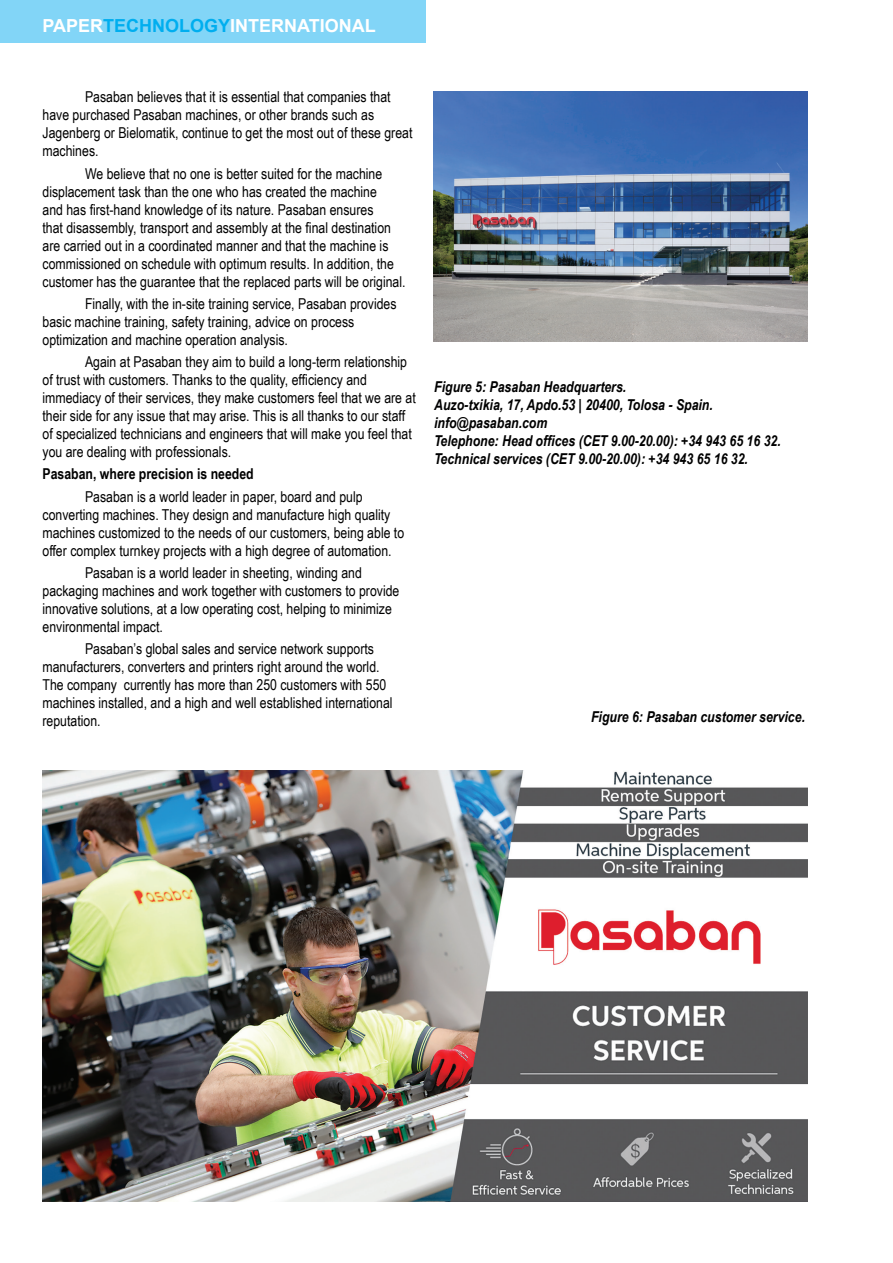
<style>
.page{position:relative;width:893px;height:1263px;background:#fff}
.page>*{position:absolute;margin:0;border:0;box-sizing:border-box;transform-origin:0 0}
.t1{font:700 18px "Arial";color:#fff}
.t2{font:15px/18px "Arial Narrow";color:#000001}
.t3{font:italic 700 15px "Arial Narrow";color:#000001}
.t4{font:700 15px "Arial Narrow";color:#000001}
.s1{color:#00aeef}
</style>
<div class="page">
<div style="left:0;top:0;width:425px;height:43px;background:#82d5f7"></div>
<img style="left:43px;top:771px;width:765px;height:430px">
<img style="left:434px;top:92px;width:374px;height:249px">
<p class="t1" style="left:43px;top:13px;width:335px">PAPER<span class="s1">TECHNOLOGY</span>INTERNATIONAL</p>
<p class="t2" style="left:43px;top:87px;width:371px;text-indent:43px">Pasaban believes that it is essential that companies that have purchased Pasaban machines, or other brands such as Jagenberg or Bielomatik, continue to get the most out of these great machines.</p>
<p class="t2" style="left:43px;top:164px;width:365px;text-indent:43px">We believe that no one is better suited for the machine displacement task than the one who has created the machine<br>and has first-hand knowledge of its nature. Pasaban ensures<br>that disassembly, transport and assembly at the final destination are carried out in a coordinated manner and that the machine is commissioned on schedule with optimum results. In addition, the customer has the guarantee that the replaced parts will be original.</p>
<p class="t2" style="left:43px;top:294px;width:356px;text-indent:43px">Finally, with the in-site training service, Pasaban provides basic machine training, safety training, advice on process optimization and machine operation analysis.</p>
<p class="t2" style="left:43px;top:352px;width:375px;text-indent:43px">Again at Pasaban they aim to build a long-term relationship of trust with customers. Thanks to the quality, efficiency and immediacy of their services, they make customers feel that we are at their side for any issue that may arise. This is all thanks to our staff of specialized technicians and engineers that will make you feel that you are dealing with professionals.</p>
<p class="t4" style="left:43px;top:463px;width:213px">Pasaban, where precision is needed</p>
<p class="t2" style="left:43px;top:487px;width:363px;text-indent:43px">Pasaban is a world leader in paper, board and pulp converting machines. They design and manufacture high quality machines customized to the needs of our customers, being able to offer complex turnkey projects with a high degree of automation.</p>
<p class="t2" style="left:43px;top:563px;width:358px;text-indent:43px">Pasaban is a world leader in sheeting, winding and packaging machines and work together with customers to provide innovative solutions, at a low operating cost, helping to minimize environmental impact.</p>
<p class="t2" style="left:43px;top:639px;width:352px;text-indent:43px">Pasaban’s global sales and service network supports manufacturers, converters and printers right around the world.<br>The company currently has more than 250 customers with 550 machines installed, and a high and well established international reputation.</p>
<p class="t3" style="left:434px;top:375px;width:194px">Figure 5: Pasaban Headquarters.</p>
<p class="t3" style="left:434px;top:393px;width:280px">Auzo-txikia, 17, Apdo.53 | 20400, Tolosa - Spain.</p>
<p class="t3" style="left:434px;top:411px;width:115px">info@pasaban.com</p>
<p class="t3" style="left:434px;top:429px;width:348px">Telephone: Head offices (CET 9.00-20.00): +34 943 65 16 32.</p>
<p class="t3" style="left:434px;top:447px;width:315px">Technical services (CET 9.00-20.00): +34 943 65 16 32.</p>
<p class="t3" style="left:591px;top:705px;width:215px">Figure 6: Pasaban customer service.</p>
</div>
